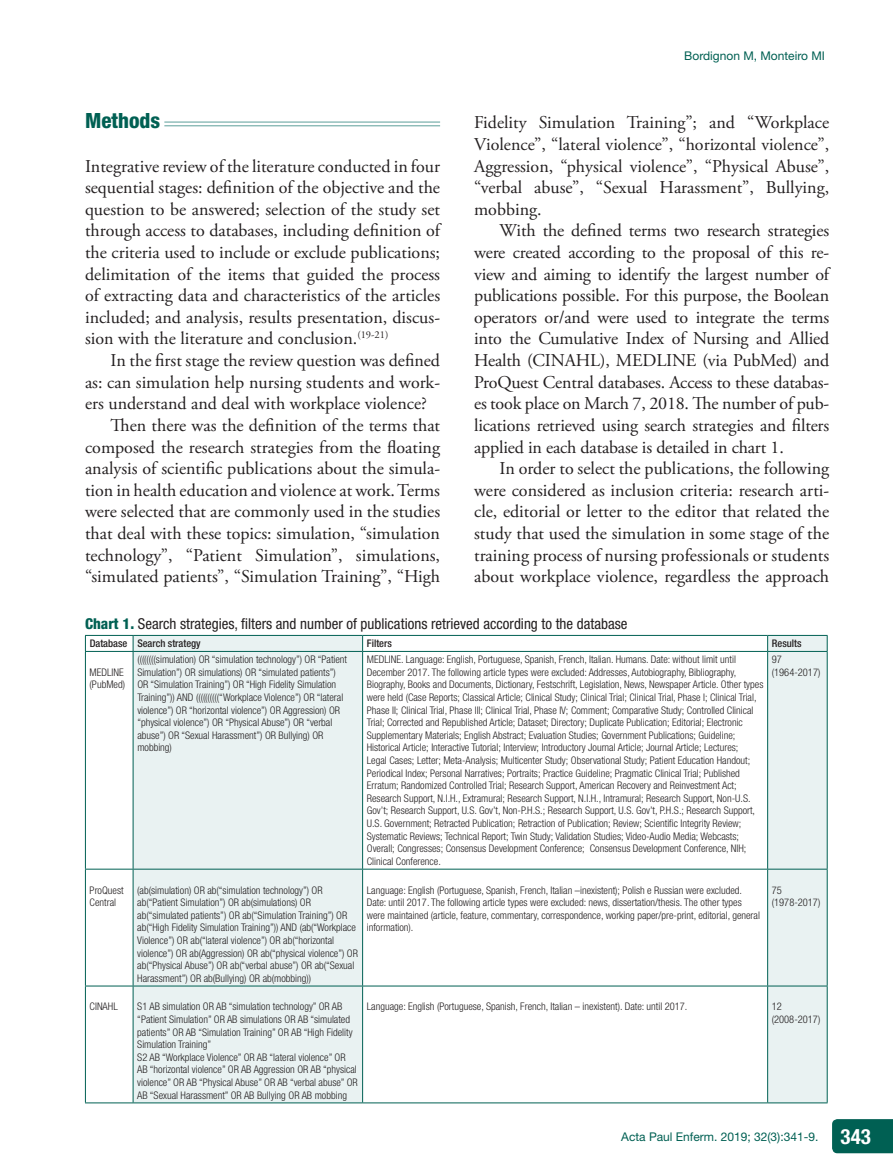
<style>
.page{position:relative;width:893px;height:1170px;background:#fff}
.page>*{position:absolute;margin:0;border:0;box-sizing:border-box;transform-origin:0 0}
.t1{font:800 condensed 21px "Helvetica Neue LT Std";color:#006053}
.t2{font:18px/21.6px "Adobe Garamond Pro";color:#231f20;text-align:justify}
.t3{font:condensed 15px "Helvetica Neue LT Std";color:#231f20}
.t4{font:12px "Helvetica Neue LT Std";color:#006053}
.t5{font:300 condensed 10.5px/12.6px "Helvetica Neue LT Std";color:#231f20}
.t6{font:500 condensed 10.5px "Helvetica Neue LT Std";color:#231f20}
.s1{font-weight:800;color:#006053}
.s2{font-weight:700;font-stretch:condensed;font-size:21px;color:#fff}
</style>
<div class="page">
<div style="left:832px;top:1119px;width:61px;height:34px;background:#006053"></div>
<hr style="left:85px;top:122px;width:355px;height:1px;background:#5c9e99">
<hr style="left:85px;top:125px;width:355px;height:1px;background:#5c9e99">
<div style="left:85px;top:115px;width:79px;height:20px;background:#fff"></div>
<svg style="left:134px;top:636px;width:693px;height:466px"></svg>
<hr style="left:85px;top:635px;width:48px;height:1px;background:#006053">
<svg style="left:85px;top:635px;width:1px;height:16px"></svg>
<hr style="left:133px;top:635px;width:230px;height:1px;background:#006053">
<svg style="left:133px;top:635px;width:1px;height:16px"></svg>
<hr style="left:363px;top:635px;width:405px;height:1px;background:#006053">
<svg style="left:362px;top:635px;width:1px;height:16px"></svg>
<hr style="left:768px;top:635px;width:60px;height:1px;background:#006053">
<svg style="left:767px;top:635px;width:1px;height:16px"></svg>
<svg style="left:827px;top:635px;width:1px;height:16px"></svg>
<hr style="left:85px;top:651px;width:48px;height:1px;background:#006053">
<hr style="left:85px;top:651px;width:1px;height:217px;background:#006053">
<hr style="left:133px;top:651px;width:230px;height:1px;background:#006053">
<hr style="left:133px;top:651px;width:1px;height:217px;background:#006053">
<hr style="left:363px;top:651px;width:405px;height:1px;background:#006053">
<hr style="left:362px;top:651px;width:1px;height:217px;background:#006053">
<hr style="left:768px;top:651px;width:60px;height:1px;background:#006053">
<hr style="left:767px;top:651px;width:1px;height:217px;background:#006053">
<hr style="left:827px;top:651px;width:1px;height:217px;background:#006053">
<hr style="left:85px;top:868px;width:48px;height:1px;background:#006053">
<hr style="left:85px;top:869px;width:1px;height:116px;background:#006053">
<hr style="left:133px;top:868px;width:230px;height:1px;background:#006053">
<hr style="left:133px;top:869px;width:1px;height:116px;background:#006053">
<hr style="left:363px;top:868px;width:405px;height:1px;background:#006053">
<hr style="left:362px;top:869px;width:1px;height:116px;background:#006053">
<hr style="left:768px;top:868px;width:60px;height:1px;background:#006053">
<hr style="left:767px;top:869px;width:1px;height:116px;background:#006053">
<hr style="left:827px;top:869px;width:1px;height:116px;background:#006053">
<hr style="left:85px;top:985px;width:48px;height:1px;background:#006053">
<hr style="left:85px;top:986px;width:1px;height:116px;background:#006053">
<hr style="left:133px;top:985px;width:230px;height:1px;background:#006053">
<hr style="left:133px;top:986px;width:1px;height:116px;background:#006053">
<hr style="left:363px;top:985px;width:405px;height:1px;background:#006053">
<hr style="left:362px;top:986px;width:1px;height:116px;background:#006053">
<hr style="left:768px;top:985px;width:60px;height:1px;background:#006053">
<hr style="left:767px;top:986px;width:1px;height:116px;background:#006053">
<hr style="left:827px;top:986px;width:1px;height:116px;background:#006053">
<hr style="left:85px;top:1102px;width:48px;height:1px;background:#006053">
<hr style="left:133px;top:1102px;width:230px;height:1px;background:#006053">
<hr style="left:363px;top:1102px;width:405px;height:1px;background:#006053">
<hr style="left:768px;top:1102px;width:60px;height:1px;background:#006053">
<p class="t4" style="left:684px;top:48px;width:142px">Bordignon M, Monteiro MI</p>
<h1 class="t1" style="left:85px;top:108px;width:77px">Methods</h1>
<p class="t2" style="left:85px;top:156px;width:357px">Integrative review of the literature conducted in four sequential stages: definition of the objective and the question to be answered; selection of the study set through access to databases, including definition of the criteria used to include or exclude publications; delimitation of the items that guided the process of extracting data and characteristics of the articles included; and analysis, results presentation, discus&shy;sion with the literature and conclusion.<sup>(19-21)</sup></p>
<h2 class="t2" style="left:111px;top:350px;width:331px">In the first stage the review question was defined</h2>
<h2 class="t2" style="left:85px;top:372px;width:357px">as: can simulation help nursing students and work-</h2>
<h2 class="t2" style="left:85px;top:393px;width:343px">ers understand and deal with workplace violence?</h2>
<h2 class="t2" style="left:111px;top:415px;width:331px">Then there was the definition of the terms that</h2>
<h2 class="t2" style="left:85px;top:436px;width:357px">composed the research strategies from the floating</h2>
<h2 class="t2" style="left:85px;top:458px;width:357px">analysis of scientific publications about the simula-</h2>
<h2 class="t2" style="left:85px;top:480px;width:357px">tion in health education and violence at work. Terms</h2>
<h2 class="t2" style="left:85px;top:501px;width:357px">were selected that are commonly used in the studies</h2>
<h2 class="t2" style="left:85px;top:523px;width:357px">that deal with these topics: simulation, “simulation</h2>
<h2 class="t2" style="left:85px;top:544px;width:357px">technology”, “Patient Simulation”, simulations,</h2>
<h2 class="t2" style="left:85px;top:566px;width:357px">“simulated patients”, “Simulation Training”, “High</h2>
<h2 class="t2" style="left:474px;top:112px;width:357px">Fidelity Simulation Training”; and “Workplace Violence”, “lateral violence”, “horizontal violence”, Aggression, “physical violence”, “Physical Abuse”, “verbal abuse”, “Sexual Harassment”, Bullying, mobbing.</h2>
<p class="t2" style="left:474px;top:220px;width:357px;text-indent:26px">With the defined terms two research strategies were created according to the proposal of this re&shy;view and aiming to identify the largest number of publications possible. For this purpose, the Boolean operators or/and were used to integrate the terms into the Cumulative Index of Nursing and Allied Health (CINAHL), MEDLINE (via PubMed) and ProQuest Central databases. Access to these databas&shy;es took place on March 7, 2018. The number of pub&shy;lications retrieved using search strategies and filters applied in each database is detailed in chart 1.</p>
<p class="t2" style="left:474px;top:458px;width:357px;text-indent:26px">In order to select the publications, the following were considered as inclusion criteria: research arti&shy;cle, editorial or letter to the editor that related the study that used the simulation in some stage of the training process of nursing professionals or students about workplace violence, regardless the approach</p>
<h3 class="t3" style="left:85px;top:615px;width:544px"><span class="s1">Chart 1.</span> Search strategies, filters and number of publications retrieved according to the database</h3>
<p class="t6" style="left:90px;top:637px;width:113px">Database Search strategy</p>
<p class="t6" style="left:367px;top:637px;width:27px">Filters</p>
<p class="t6" style="left:772px;top:637px;width:31px">Results</p>
<p class="t5" style="left:90px;top:665px;width:37px">MEDLINE (PubMed)</p>
<p class="t5" style="left:137px;top:653px;width:211px">((((((((simulation) OR “simulation technology”) OR “Patient Simulation”) OR simulations) OR “simulated patients”)<br>OR “Simulation Training”) OR “High Fidelity Simulation Training”)) AND ((((((((((“Workplace Violence”) OR “lateral violence”) OR “horizontal violence”) OR Aggression) OR “physical violence”) OR “Physical Abuse”) OR “verbal abuse”) OR “Sexual Harassment”) OR Bullying) OR mobbing)</p>
<p class="t5" style="left:367px;top:653px;width:398px">MEDLINE. Language: English, Portuguese, Spanish, French, Italian. Humans. Date: without limit until December 2017. The following article types were excluded: Addresses, Autobiography, Bibliography, Biography, Books and Documents, Dictionary, Festschrift, Legislation, News, Newspaper Article. Other types were held (Case Reports; Classical Article; Clinical Study; Clinical Trial; Clinical Trial, Phase I; Clinical Trial, Phase II; Clinical Trial, Phase III; Clinical Trial, Phase IV; Comment; Comparative Study; Controlled Clinical Trial; Corrected and Republished Article; Dataset; Directory; Duplicate Publication; Editorial; Electronic Supplementary Materials; English Abstract; Evaluation Studies; Government Publications; Guideline; Historical Article; Interactive Tutorial; Interview; Introductory Journal Article; Journal Article; Lectures;<br>Legal Cases; Letter; Meta-Analysis; Multicenter Study; Observational Study; Patient Education Handout; Periodical Index; Personal Narratives; Portraits; Practice Guideline; Pragmatic Clinical Trial; Published Erratum; Randomized Controlled Trial; Research Support, American Recovery and Reinvestment Act; Research Support, N.I.H., Extramural; Research Support, N.I.H., Intramural; Research Support, Non-U.S.<br>Gov’t; Research Support, U.S. Gov’t, Non-P.H.S.; Research Support, U.S. Gov’t, P.H.S.; Research Support, U.S. Government; Retracted Publication; Retraction of Publication; Review; Scientific Integrity Review; Systematic Reviews; Technical Report; Twin Study; Validation Studies; Video-Audio Media; Webcasts; Overall; Congresses; Consensus Development Conference; Consensus Development Conference, NIH; Clinical Conference.</p>
<p class="t5" style="left:772px;top:653px;width:50px">97 (1964-2017)</p>
<p class="t5" style="left:90px;top:883px;width:36px">ProQuest<br>Central</p>
<p class="t5" style="left:137px;top:883px;width:222px">(ab(simulation) OR ab(“simulation technology”) OR ab(“Patient Simulation”) OR ab(simulations) OR ab(“simulated patients”) OR ab(“Simulation Training”) OR ab(“High Fidelity Simulation Training”)) AND (ab(“Workplace Violence”) OR ab(“lateral violence”) OR ab(“horizontal violence”) OR ab(Aggression) OR ab(“physical violence”) OR ab(“Physical Abuse”) OR ab(“verbal abuse”) OR ab(“Sexual Harassment”) OR ab(Bullying) OR ab(mobbing))</p>
<p class="t5" style="left:367px;top:883px;width:395px">Language: English (Portuguese, Spanish, French, Italian –inexistent); Polish e Russian were excluded.<br>Date: until 2017. The following article types were excluded: news, dissertation/thesis. The other types were maintained (article, feature, commentary, correspondence, working paper/pre-print, editorial, general information).</p>
<p class="t5" style="left:772px;top:883px;width:50px">75 (1978-2017)</p>
<p class="t5" style="left:90px;top:1000px;width:30px">CINAHL</p>
<p class="t5" style="left:137px;top:1000px;width:222px">S1 AB simulation OR AB “simulation technology” OR AB “Patient Simulation” OR AB simulations OR AB “simulated patients” OR AB “Simulation Training” OR AB “High Fidelity Simulation Training”<br>S2 AB “Workplace Violence” OR AB “lateral violence” OR AB “horizontal violence” OR AB Aggression OR AB “physical violence” OR AB “Physical Abuse” OR AB “verbal abuse” OR AB “Sexual Harassment” OR AB Bullying OR AB mobbing</p>
<p class="t5" style="left:367px;top:1000px;width:322px">Language: English (Portuguese, Spanish, French, Italian – inexistent). Date: until 2017.</p>
<p class="t5" style="left:772px;top:1000px;width:50px">12 (2008-2017)</p>
<p class="t4" style="left:621px;top:1129px;width:251px">Acta Paul Enferm. 2019; 32(3):341-9. <span class="s2">343</span></p>
</div>
